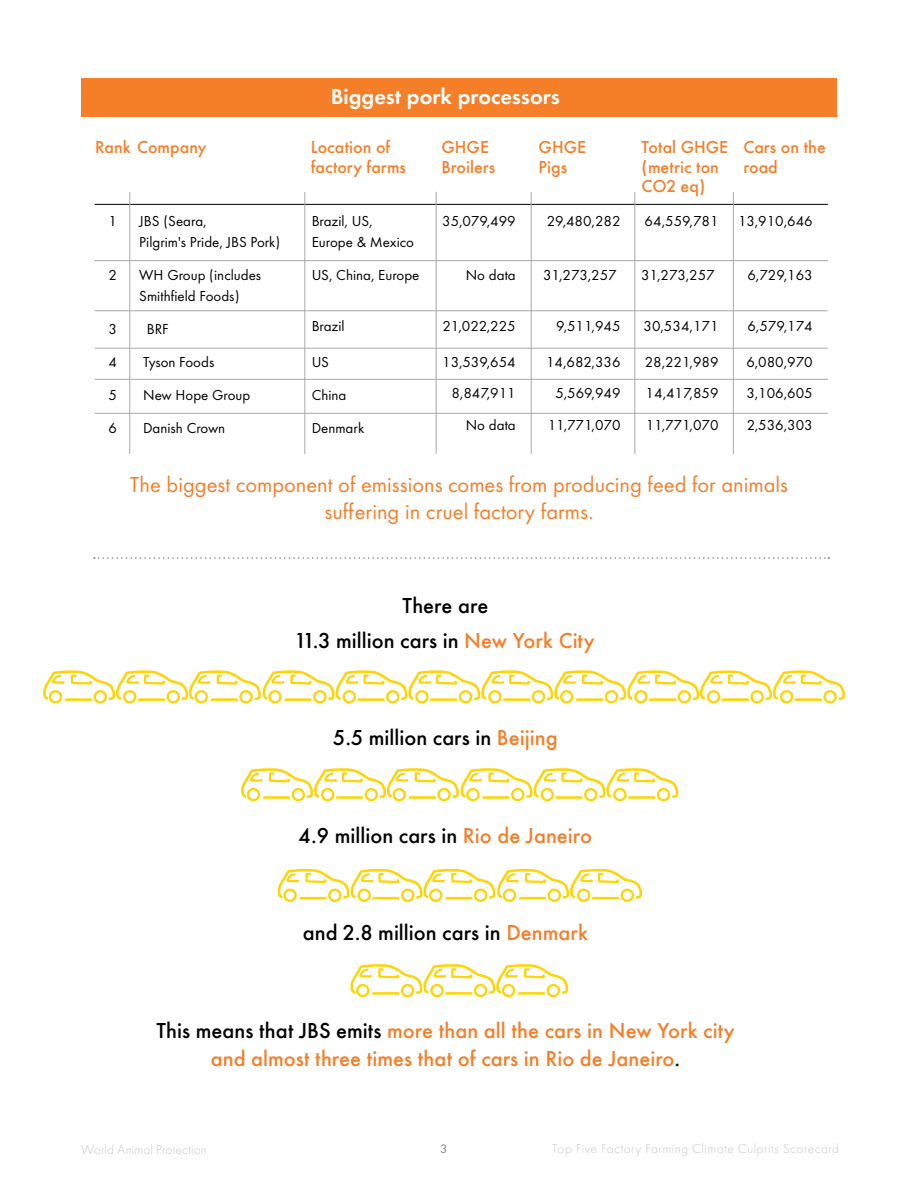
<style>
.page{position:relative;width:918px;height:1188px;background:#fff}
.page>*{position:absolute;margin:0;border:0;box-sizing:border-box;transform-origin:0 0}
.t1{font:500 22.5px/34.5px "Futura Round";color:#000;text-align:center}
.t2{font:500 22.5px/28.5px "Futura Round";color:#f57e29;text-align:center}
.t3{font:22.5px/27px "Futura Round";color:#f57e29;text-align:center}
.t4{font:600 22.5px "Futura Round";color:#fff}
.t5{font:500 18px/19.5px "Futura Round";color:#f57e29}
.t6{font:15px/21px "Futura Round";color:#000}
.t7{font:300 13.5px "Futura Round";letter-spacing:.025em;color:#c7c8ca}
.t8{font:12.75px "Futura Round";color:#808285}
.s1{color:#f57e29}
.s2{color:#000}
</style>
<div class="page">
<div style="left:81px;top:78px;width:756px;height:39px;background:#f57e29"></div>
<hr style="left:95px;top:204px;width:733px;height:1px;background:#000">
<hr style="left:95px;top:260px;width:733px;height:1px;background:#a7a9ac">
<hr style="left:95px;top:310px;width:733px;height:1px;background:#a7a9ac">
<hr style="left:95px;top:348px;width:733px;height:1px;background:#a7a9ac">
<hr style="left:95px;top:379px;width:733px;height:1px;background:#a7a9ac">
<hr style="left:95px;top:413px;width:733px;height:1px;background:#a7a9ac">
<hr style="left:304px;top:192px;width:1px;height:262px;background:#a7a9ac">
<hr style="left:436px;top:192px;width:1px;height:262px;background:#a7a9ac">
<hr style="left:531px;top:192px;width:1px;height:262px;background:#a7a9ac">
<hr style="left:634px;top:192px;width:1px;height:262px;background:#a7a9ac">
<hr style="left:733px;top:192px;width:1px;height:262px;background:#a7a9ac">
<hr style="left:129px;top:192px;width:1px;height:262px;background:#a7a9ac">
<svg style="left:43px;top:670px;width:802px;height:33px"></svg>
<svg style="left:241px;top:768px;width:437px;height:33px"></svg>
<svg style="left:278px;top:869px;width:364px;height:33px"></svg>
<svg style="left:351px;top:964px;width:217px;height:33px"></svg>
<svg style="left:94px;top:557px;width:735px;height:2px"></svg>
<h1 class="t4" style="left:331px;top:80px;width:231px">Biggest pork processors</h1>
<p class="t5" style="left:95px;top:136px;width:113px">Rank Company</p>
<p class="t5" style="left:311px;top:136px;width:97px">Location of factory farms</p>
<p class="t5" style="left:441px;top:136px;width:55px">GHGE<br>Broilers</p>
<p class="t5" style="left:539px;top:136px;width:49px">GHGE<br>Pigs</p>
<p class="t5" style="left:642px;top:136px;width:88px">Total GHGE (metric ton<br>CO2 eq)</p>
<p class="t5" style="left:743px;top:136px;width:84px">Cars on the road</p>
<p class="t6" style="left:108px;top:209px;width:10px">1</p>
<p class="t6" style="left:139px;top:209px;width:142px">JBS (Seara,<br>Pilgrim's Pride, JBS Pork)</p>
<p class="t6" style="left:108px;top:263px;width:10px">2</p>
<p class="t6" style="left:139px;top:263px;width:123px">WH Group (includes<br>Smithfield Foods)</p>
<p class="t6" style="left:108px;top:317px;width:10px">3</p>
<p class="t6" style="left:147px;top:317px;width:23px">BRF</p>
<p class="t6" style="left:108px;top:350px;width:10px">4</p>
<p class="t6" style="left:143px;top:350px;width:73px">Tyson Foods</p>
<p class="t6" style="left:108px;top:383px;width:10px">5</p>
<p class="t6" style="left:143px;top:383px;width:109px">New Hope Group</p>
<p class="t6" style="left:108px;top:416px;width:10px">6</p>
<p class="t6" style="left:143px;top:416px;width:84px">Danish Crown</p>
<p class="t6" style="left:312px;top:209px;width:104px">Brazil, US,<br>Europe &amp; Mexico</p>
<p class="t6" style="left:312px;top:263px;width:109px">US, China, Europe</p>
<p class="t6" style="left:312px;top:314px;width:34px">Brazil</p>
<p class="t6" style="left:312px;top:350px;width:19px">US</p>
<p class="t6" style="left:312px;top:383px;width:36px">China</p>
<p class="t6" style="left:312px;top:416px;width:54px">Denmark</p>
<p class="t6" style="left:442px;top:209px;width:75px">35,079,499</p>
<p class="t6" style="left:547px;top:209px;width:75px">29,480,282</p>
<p class="t6" style="left:645px;top:209px;width:75px">64,559,781</p>
<p class="t6" style="left:738px;top:209px;width:76px">13,910,646</p>
<p class="t6" style="left:466px;top:263px;width:52px">No data</p>
<p class="t6" style="left:543px;top:263px;width:75px">31,273,257</p>
<p class="t6" style="left:641px;top:263px;width:75px">31,273,257</p>
<p class="t6" style="left:747px;top:263px;width:67px">6,729,163</p>
<p class="t6" style="left:442px;top:314px;width:75px">21,022,225</p>
<p class="t6" style="left:556px;top:314px;width:66px">9,511,945</p>
<p class="t6" style="left:644px;top:314px;width:76px">30,534,171</p>
<p class="t6" style="left:747px;top:314px;width:67px">6,579,174</p>
<p class="t6" style="left:442px;top:350px;width:75px">13,539,654</p>
<p class="t6" style="left:546px;top:350px;width:76px">14,682,336</p>
<p class="t6" style="left:645px;top:350px;width:75px">28,221,989</p>
<p class="t6" style="left:746px;top:350px;width:68px">6,080,970</p>
<p class="t6" style="left:451px;top:382px;width:66px">8,847,911</p>
<p class="t6" style="left:555px;top:382px;width:67px">5,569,949</p>
<p class="t6" style="left:646px;top:382px;width:75px">14,417,859</p>
<p class="t6" style="left:747px;top:382px;width:68px">3,106,605</p>
<p class="t6" style="left:466px;top:413px;width:52px">No data</p>
<p class="t6" style="left:548px;top:413px;width:74px">11,771,070</p>
<p class="t6" style="left:646px;top:413px;width:74px">11,771,070</p>
<p class="t6" style="left:747px;top:413px;width:67px">2,536,303</p>
<h1 class="t3" style="left:130px;top:470px;width:660px">The biggest component of emissions comes from producing feed for animals suffering in cruel factory farms.</h1>
<h1 class="t1" style="left:297px;top:587px;width:300px">There are<br>11.3 million cars in <span class="s1">New York City</span></h1>
<h1 class="t1" style="left:333px;top:719px;width:226px">5.5 million cars in <span class="s1">Beijing</span></h1>
<h1 class="t1" style="left:299px;top:816px;width:295px">4.9 million cars in <span class="s1">Rio de Janeiro</span></h1>
<h1 class="t1" style="left:303px;top:914px;width:287px">and 2.8 million cars in <span class="s1">Denmark</span></h1>
<h1 class="t2" style="left:156px;top:1014px;width:580px"><span class="s2">This means that JBS emits</span> more than all the cars in New York city and almost three times that of cars in Rio de Janeiro<span class="s2">.</span></h1>
<p class="t7" style="left:81px;top:1141px;width:127px">World Animal Protection</p>
<p class="t8" style="left:440px;top:1140px;width:9px">3</p>
<p class="t7" style="left:552px;top:1140px;width:289px">Top Five Factory Farming Climate Culprits Scorecard</p>
</div>
